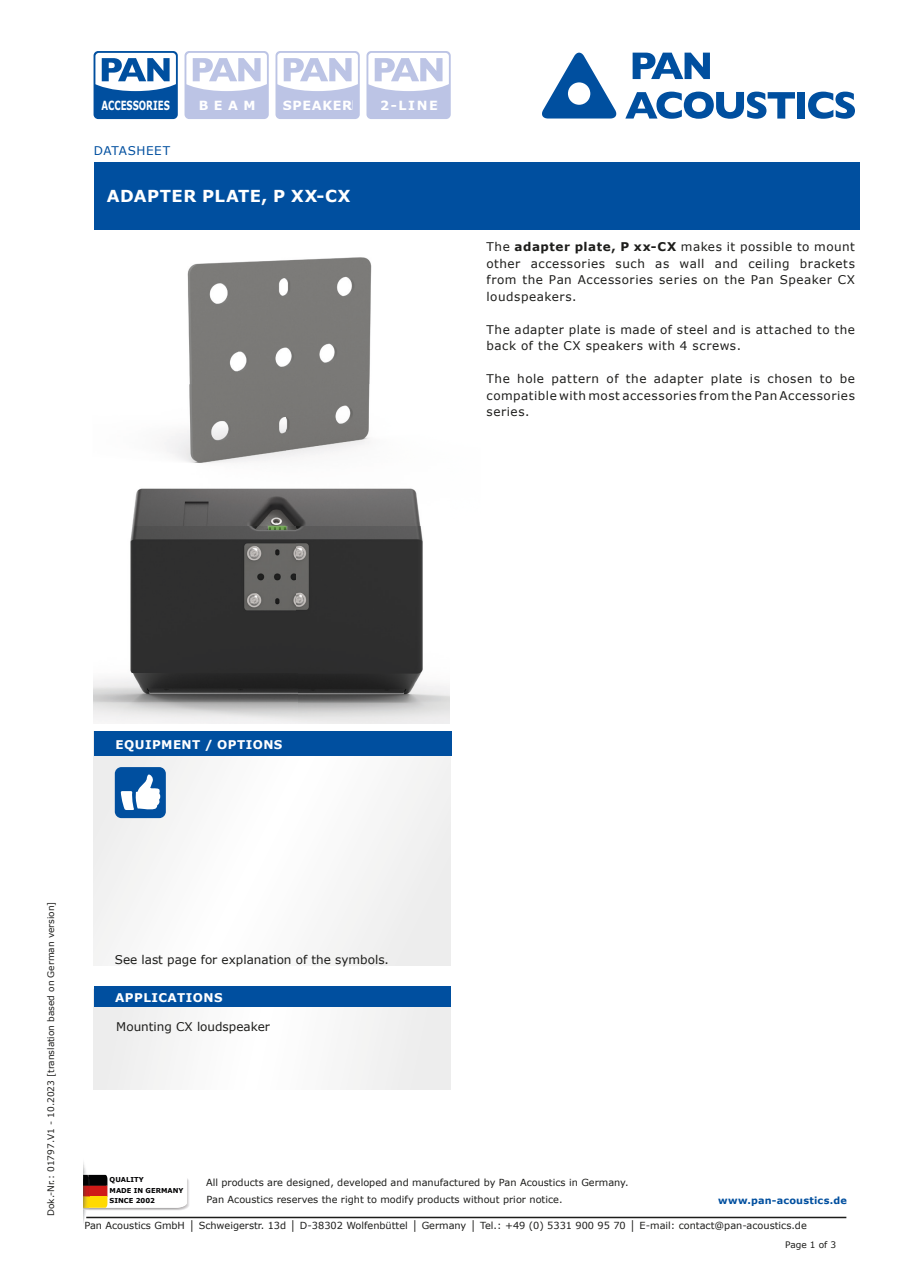
<style>
.page{position:relative;width:910px;height:1280px;background:#fff}
.page>*{position:absolute;margin:0;border:0;box-sizing:border-box;transform-origin:0 0}
.t1{font:700 16.5px "Verdana";letter-spacing:.03em;color:#fff}
.t2{font:700 12.75px "Verdana";letter-spacing:.05em;color:#fff}
.t3{font:700 12.75px "Verdana";color:#fff;scale:.68 1}
.t4{font:12px/16.5px "Verdana";letter-spacing:.04em;color:#1d1d1b;text-align:justify}
.t5{font:12px "Verdana";color:#1d1d1b}
.t6{font:700 12px "Verdana";letter-spacing:.035em;color:#fff}
.t7{font:12px "Verdana";letter-spacing:.045em;color:#004f9f}
.t8{font:9.75px "Verdana";color:#1d1d1b}
.t9{font:700 9.75px "Verdana";letter-spacing:.02em;color:#004f9f}
.t10{font:9px "Verdana";color:#1d1d1b}
.t11{font:700 6.75px/10.4px "Verdana";color:#020203}
.s1{font-weight:700}
</style>
<div class="page">
<svg style="left:185px;top:51px;width:84px;height:68px"></svg>
<div style="left:200px;top:100px;width:54px;height:10px;background:#bcc4e5"></div>
<svg style="left:94px;top:51px;width:84px;height:68px"></svg>
<svg style="left:275px;top:51px;width:85px;height:68px"></svg>
<div style="left:284px;top:100px;width:57px;height:10px;background:#bcc4e5"></div>
<div style="left:343px;top:100px;width:9px;height:10px;background:#bcc4e5"></div>
<div style="left:94px;top:162px;width:765px;height:68px;background:#004f9f"></div>
<svg style="left:633px;top:53px;width:77px;height:26px"></svg>
<svg style="left:625px;top:92px;width:170px;height:27px"></svg>
<div style="left:797px;top:92px;width:8px;height:27px;background:#004f9f"></div>
<svg style="left:808px;top:92px;width:47px;height:27px"></svg>
<svg style="left:542px;top:52px;width:75px;height:67px"></svg>
<svg style="left:366px;top:51px;width:85px;height:68px"></svg>
<div style="left:381px;top:100px;width:56px;height:10px;background:#bcc4e5"></div>
<img style="left:83px;top:1162px;width:5px;height:61px">
<svg style="left:83px;top:1166px;width:106px;height:45px"></svg>
<hr style="left:86px;top:1217px;width:760px;height:1px;background:#1d1d1b">
<img style="left:94px;top:488px;width:355px;height:235px">
<div style="left:94px;top:731px;width:357px;height:234px;background:#f7f7f7"></div>
<div style="left:93px;top:990px;width:357px;height:100px;background:#f5f5f5"></div>
<div style="left:94px;top:731px;width:357px;height:25px;background:#004f9f"></div>
<div style="left:94px;top:986px;width:357px;height:21px;background:#004f9f"></div>
<div style="left:115px;top:767px;width:51px;height:51px;background:#004f9f;border-radius:7px"></div>
<svg style="left:121px;top:774px;width:39px;height:36px"></svg>
<img style="left:187px;top:257px;width:185px;height:127px">
<img style="left:164px;top:384px;width:123px;height:79px">
<img style="left:287px;top:384px;width:83px;height:74px">
<p class="t3" style="left:101px;top:96px;width:102px">ACCESSORIES</p>
<p class="t2" style="left:199px;top:96px;width:58px">BEAM</p>
<p class="t2" style="left:283px;top:96px;width:71px">SPEAKER</p>
<p class="t7" style="left:94px;top:142px;width:78px">DATASHEET</p>
<h1 class="t1" style="left:107px;top:184px;width:245px">ADAPTER PLATE, P XX-CX</h1>
<p class="t2" style="left:380px;top:96px;width:59px">2-LINE</p>
<p class="t4" style="left:486px;top:238px;width:370px">The <span class="s1">adapter plate, P xx-CX</span> makes it possible to mount other accessories such as wall and ceiling brackets from the Pan Accessories series on the Pan Speaker CX loudspeakers.</p>
<p class="t4" style="left:486px;top:321px;width:370px">The adapter plate is made of steel and is attached to the back of the CX speakers with 4 screws.</p>
<p class="t4" style="left:486px;top:370px;width:370px">The hole pattern of the adapter plate is chosen to be compatible with most accessories from the Pan Accessories series.</p>
<p class="t6" style="left:116px;top:736px;width:168px">EQUIPMENT / OPTIONS</p>
<p class="t10" style="left:45px;top:1216px;width:316px;rotate:-90deg">Dok.-Nr.: 01797.V1 - 10.2023 [translation based on German version]</p>
<p class="t5" style="left:115px;top:951px;width:276px">See last page for explanation of the symbols.</p>
<p class="t6" style="left:115px;top:989px;width:109px">APPLICATIONS</p>
<p class="t5" style="left:116px;top:1018px;width:155px">Mounting CX loudspeaker</p>
<p class="t11" style="left:110px;top:1175px;width:75px">QUALITY<br>MADE IN GERMANY<br>SINCE 2002</p>
<p class="t8" style="left:84px;top:1219px;width:724px">Pan Acoustics GmbH │ Schweigerstr. 13d │ D-38302 Wolfenbüttel │ Germany │ Tel.: +49 (0) 5331 900 95 70 │ E-mail: contact@pan-acoustics.de</p>
<p class="t8" style="left:206px;top:1176px;width:424px">All products are designed, developed and manufactured by Pan Acoustics in Germany.</p>
<p class="t8" style="left:207px;top:1193px;width:357px">Pan Acoustics reserves the right to modify products without prior notice.</p>
<p class="t9" style="left:718px;top:1193px;width:130px">www.pan-acoustics.de</p>
<p class="t10" style="left:785px;top:1238px;width:53px">Page 1 of 3</p>
</div>
